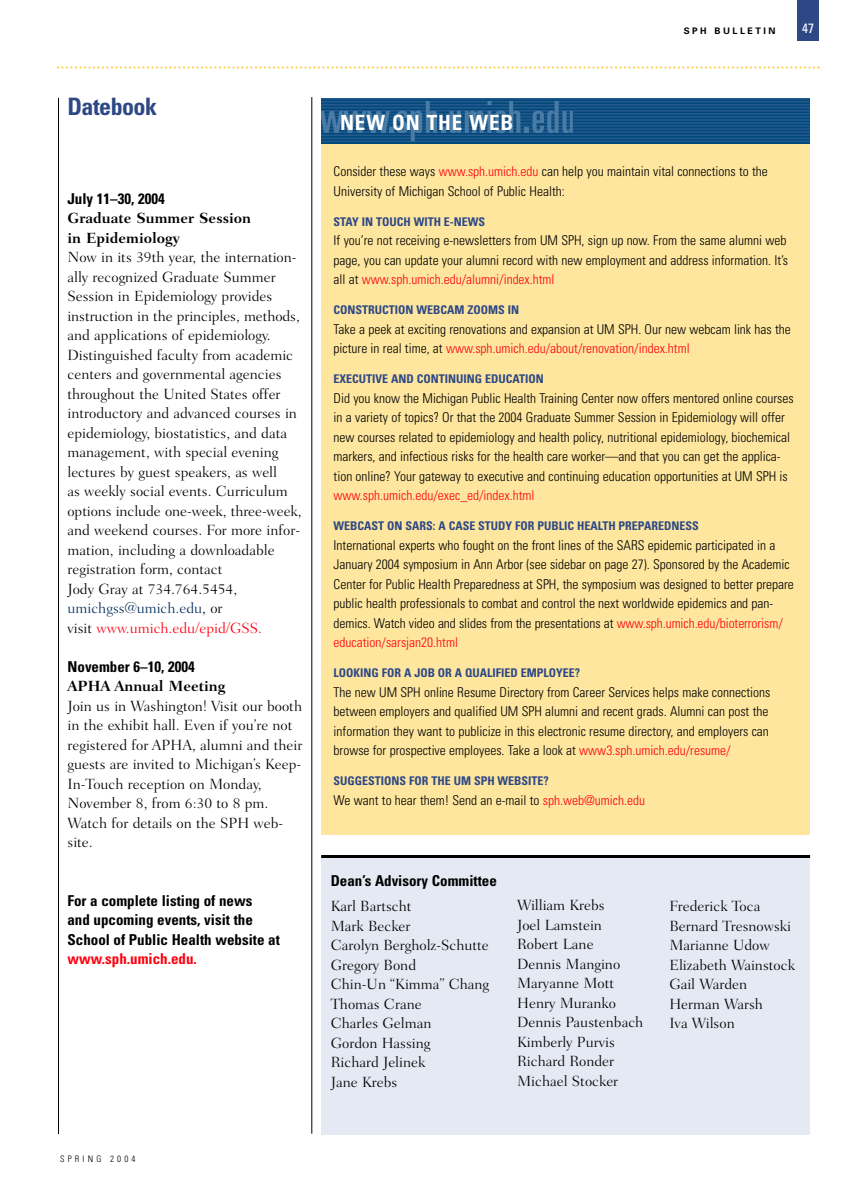
<style>
.page{position:relative;width:864px;height:1188px;background:#fff}
.page>*{position:absolute;margin:0;border:0;box-sizing:border-box;transform-origin:0 0}
.t1{font:700 condensed 24px "Univers";letter-spacing:-.02em;color:#2e4886}
.t2{font:700 condensed 21px "Univers";letter-spacing:.045em;color:#fff}
.t3{font:300 15px/19.5px "Fairfield LH";color:#000}
.t4{font:700 condensed 15px/19.5px "Univers";color:#000}
.t5{font:700 15px/19.5px "Fairfield LH";color:#000}
.t6{font:700 condensed 15px "Univers";color:#ff000f}
.t7{font:300 condensed 13.5px/19.5px "Univers";color:#000}
.t8{font:300 condensed 13.5px "Univers";color:#ff000f}
.t9{font:condensed 13.5px "Univers";color:#fff}
.t10{font:700 condensed 12px "Univers";color:#2e4886}
.t11{font:700 9px "Univers";letter-spacing:.28em;color:#000}
.t12{font:300 condensed 9px "Univers";letter-spacing:.355em;color:#000}
.s1{color:#06305d}
.s2{color:#ff000f}
</style>
<div class="page">
<div style="left:797px;top:0;width:22px;height:40px;background:#2e4886"></div>
<svg style="left:57px;top:66px;width:763px;height:3px"></svg>
<div style="left:321px;top:855px;width:489px;height:279px;background:#e5e9f3"></div>
<hr style="left:58px;top:98px;width:1px;height:1036px;background:#000">
<hr style="left:312px;top:97px;width:1px;height:1037px;background:#000">
<hr style="left:321px;top:855px;width:489px;height:3px;background:#000">
<div style="left:321px;top:99px;width:489px;height:736px;background:#fee69e"></div>
<div style="left:321px;top:98px;width:489px;height:46px;background:linear-gradient(to right,#044b7c,#064d7d)"></div>
<hr style="left:321px;top:98px;width:489px;height:1px;background:#26598f">
<hr style="left:321px;top:101px;width:489px;height:1px;background:#26598f">
<hr style="left:321px;top:104px;width:489px;height:2px;background:#26598f">
<hr style="left:321px;top:107px;width:489px;height:1px;background:#26598f">
<hr style="left:321px;top:110px;width:489px;height:2px;background:#26598f">
<hr style="left:321px;top:113px;width:489px;height:2px;background:#26598f">
<hr style="left:321px;top:116px;width:489px;height:2px;background:#26598f">
<hr style="left:321px;top:119px;width:489px;height:2px;background:#26598f">
<hr style="left:321px;top:122px;width:489px;height:2px;background:#26598f">
<hr style="left:321px;top:125px;width:489px;height:2px;background:#26598f">
<hr style="left:321px;top:128px;width:489px;height:2px;background:#26598f">
<hr style="left:321px;top:131px;width:489px;height:2px;background:#26598f">
<hr style="left:321px;top:135px;width:489px;height:1px;background:#26598f">
<hr style="left:321px;top:138px;width:489px;height:1px;background:#26598f">
<hr style="left:321px;top:141px;width:489px;height:1px;background:#26598f">
<svg style="left:321px;top:101px;width:252px;height:40px"></svg>
<h1 class="t1" style="left:68px;top:98px;width:91px">Datebook</h1>
<p class="t4" style="left:68px;top:190px;width:99px">July 11–30, 2004</p>
<p class="t5" style="left:68px;top:210px;width:185px">Graduate Summer Session in Epidemiology</p>
<p class="t3" style="left:68px;top:249px;width:236px">Now in its 39th year, the internation&shy;ally recognized Graduate Summer Session in Epidemiology provides instruction in the principles, methods, and applications of epidemiology.<br>Distinguished faculty from academic centers and governmental agencies throughout the United States offer introductory and advanced courses in epidemiology, biostatistics, and data management, with special evening lectures by guest speakers, as well<br>as weekly social events. Curriculum options include one-week, three-week, and weekend courses. For more infor&shy;mation, including a downloadable registration form, contact<br>Jody Gray at 734.764.5454, <span class="s1">umichgss@umich.edu</span>, or<br>visit <span class="s2">www.umich.edu/epid/GSS.</span></p>
<p class="t4" style="left:68px;top:658px;width:129px">November 6–10, 2004</p>
<p class="t5" style="left:68px;top:678px;width:159px">APHA Annual Meeting</p>
<p class="t3" style="left:68px;top:698px;width:236px">Join us in Washington! Visit our booth in the exhibit hall. Even if you’re not registered for APHA, alumni and their guests are invited to Michigan’s Keep-<br>In-Touch reception on Monday,<br>November 8, from 6:30 to 8 pm.<br>Watch for details on the SPH web&shy;site.</p>
<p class="t4" style="left:68px;top:892px;width:214px">For a complete listing of news<br>and upcoming events, visit the<br>School of Public Health website at</p>
<p class="t6" style="left:68px;top:954px;width:131px">www.sph.umich.edu.</p>
<p class="t12" style="left:60px;top:1156px;width:77px">SPRING 2004</p>
<p class="t11" style="left:684px;top:27px;width:93px">SPH BULLETIN</p>
<p class="t9" style="left:802px;top:23px;width:13px">47</p>
<h2 class="t2" style="left:340px;top:115px;width:175px">NEW ON THE WEB</h2>
<p class="t7" style="left:334px;top:163px;width:436px">Consider these ways <span class="s2">www.sph.umich.edu</span> can help you maintain vital connections to the<br>University of Michigan School of Public Health:</p>
<p class="t10" style="left:334px;top:217px;width:153px">STAY IN TOUCH WITH E-NEWS</p>
<p class="t7" style="left:334px;top:232px;width:456px">If you’re not receiving e-newsletters from UM SPH, sign up now. From the same alumni web page, you can update your alumni record with new employment and address information. It’s all at <span class="s2">www.sph.umich.edu/alumni/index.html</span></p>
<p class="t10" style="left:334px;top:305px;width:187px">CONSTRUCTION WEBCAM ZOOMS IN</p>
<p class="t7" style="left:334px;top:320px;width:459px">Take a peek at exciting renovations and expansion at UM SPH. Our new webcam link has the picture in real time, at <span class="s2">www.sph.umich.edu/about/renovation/index.html</span></p>
<p class="t10" style="left:334px;top:374px;width:212px">EXECUTIVE AND CONTINUING EDUCATION</p>
<p class="t7" style="left:334px;top:389px;width:462px">Did you know the Michigan Public Health Training Center now offers mentored online courses in a variety of topics? Or that the 2004 Graduate Summer Session in Epidemiology will offer new courses related to epidemiology and health policy, nutritional epidemiology, biochemical markers, and infectious risks for the health care worker—and that you can get the applica&shy;tion online? Your gateway to executive and continuing education opportunities at UM SPH is</p>
<p class="t8" style="left:334px;top:490px;width:202px">www.sph.umich.edu/exec_ed/index.html</p>
<p class="t10" style="left:334px;top:521px;width:367px">WEBCAST ON SARS: A CASE STUDY FOR PUBLIC HEALTH PREPAREDNESS</p>
<p class="t7" style="left:334px;top:536px;width:462px">International experts who fought on the front lines of the SARS epidemic participated in a January 2004 symposium in Ann Arbor (see sidebar on page 27). Sponsored by the Academic Center for Public Health Preparedness at SPH, the symposium was designed to better prepare public health professionals to combat and control the next worldwide epidemics and pan&shy;demics. Watch video and slides from the presentations at <span class="s2">www.sph.umich.edu/bioterrorism/ education/sarsjan20.html</span></p>
<p class="t10" style="left:334px;top:668px;width:248px">LOOKING FOR A JOB OR A QUALIFIED EMPLOYEE?</p>
<p class="t7" style="left:334px;top:683px;width:438px">The new UM SPH online Resume Directory from Career Services helps make connections between employers and qualified UM SPH alumni and recent grads. Alumni can post the information they want to publicize in this electronic resume directory, and employers can browse for prospective employees. Take a look at <span class="s2">www3.sph.umich.edu/resume/</span></p>
<p class="t10" style="left:334px;top:776px;width:217px">SUGGESTIONS FOR THE UM SPH WEBSITE?</p>
<p class="t7" style="left:334px;top:791px;width:313px">We want to hear them! Send an e-mail to <span class="s2">sph.web@umich.edu</span></p>
<p class="t4" style="left:331px;top:872px;width:168px">Dean’s Advisory Committee</p>
<p class="t3" style="left:331px;top:898px;width:160px">Karl Bartscht<br>Mark Becker<br>Carolyn Bergholz-Schutte<br>Gregory Bond<br>Chin-Un “Kimma” Chang<br>Thomas Crane<br>Charles Gelman<br>Gordon Hassing<br>Richard Jelinek<br>Jane Krebs</p>
<p class="t3" style="left:517px;top:897px;width:128px">William Krebs<br>Joel Lamstein<br>Robert Lane<br>Dennis Mangino<br>Maryanne Mott<br>Henry Muranko<br>Dennis Paustenbach<br>Kimberly Purvis<br>Richard Ronder<br>Michael Stocker</p>
<p class="t3" style="left:669px;top:898px;width:127px">Frederick Toca<br>Bernard Tresnowski<br>Marianne Udow<br>Elizabeth Wainstock<br>Gail Warden<br>Herman Warsh<br>Iva Wilson</p>
</div>
